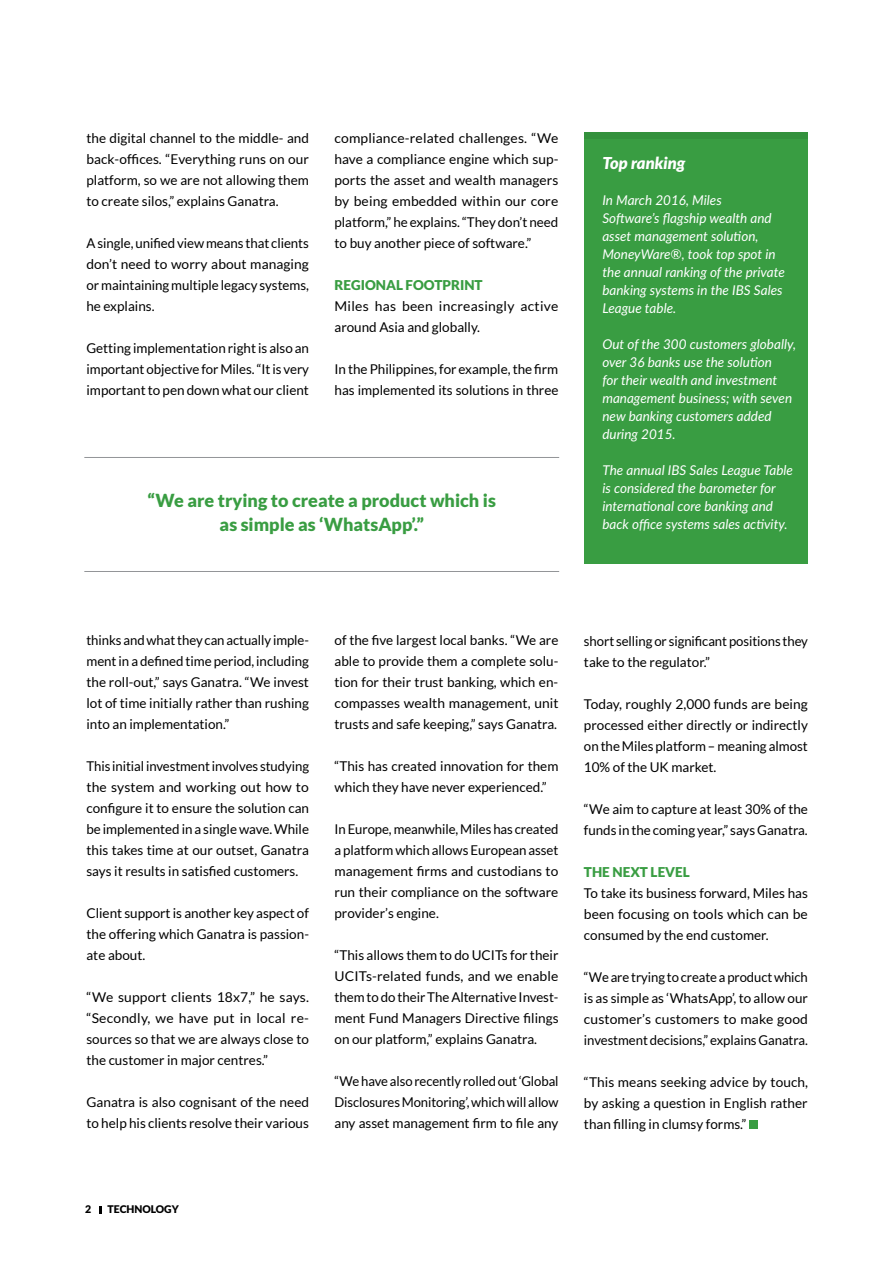
<style>
.page{position:relative;width:893px;height:1263px;background:#fff}
.page>*{position:absolute;margin:0;border:0;box-sizing:border-box;transform-origin:0 0}
.t1{font:900 18px/24px "Lato";color:#399d42;text-align:center}
.t2{font:italic 900 16.5px "Lato";color:#fff}
.t3{font:13.5px/21px "Lato";color:#000;text-align:justify}
.t4{font:italic 13.5px/18px "Lato";color:#fff}
.t5{font:13.5px/21px "Lato";letter-spacing:.02em;color:#000}
.t6{font:900 13.5px "Lato";color:#399d42}
.t7{font:900 10.5px "Lato";color:#000}
</style>
<div class="page">
<svg style="left:99px;top:1206px;width:2px;height:7px"></svg>
<div style="left:584px;top:132px;width:224px;height:431px;background:#399d42"></div>
<div style="left:584px;top:132px;width:224px;height:6px;background:#33913c"></div>
<div style="left:749px;top:1121px;width:9px;height:8px;background:#399d42"></div>
<hr style="left:84px;top:457px;width:475px;height:1px;background:#939598">
<hr style="left:84px;top:571px;width:475px;height:1px;background:#939598">
<p class="t3" style="left:86px;top:127px;width:224px">the digital channel to the middle- and back-offices. “Everything runs on our platform, so we are not allowing them to create silos,” explains Ganatra.</p>
<p class="t3" style="left:86px;top:232px;width:224px">A single, unified view means that clients don’t need to worry about managing or maintaining multiple legacy systems, he explains.</p>
<p class="t3" style="left:86px;top:337px;width:224px">Getting implementation right is also an important objective for Miles. “It is very important to pen down what our client</p>
<p class="t3" style="left:334px;top:127px;width:225px">compliance-related challenges. “We have a compliance engine which sup&shy;ports the asset and wealth managers by being embedded within our core platform,” he explains. “They don’t need to buy another piece of software.”</p>
<p class="t6" style="left:334px;top:277px;width:10px">Region</p>
<p class="t6" style="left:386px;top:277px;width:38px">al foot</p>
<p class="t6" style="left:442px;top:277px;width:26px">print</p>
<p class="t5" style="left:334px;top:295px;width:225px">Miles has been increasingly active around Asia and globally.</p>
<p class="t3" style="left:334px;top:358px;width:225px">In the Philippines, for example, the firm has implemented its solutions in three</p>
<h1 class="t1" style="left:148px;top:488px;width:350px">“We are trying to create a product which is as simple as ‘WhatsApp’.”</h1>
<p class="t2" style="left:602px;top:150px;width:84px">Top ranking</p>
<p class="t4" style="left:602px;top:190px;width:184px">In March 2016, Miles<br>Software’s flagship wealth and asset management solution,<br>MoneyWare®, took top spot in the annual ranking of the private banking systems in the IBS Sales<br>League table.</p>
<p class="t4" style="left:602px;top:334px;width:195px">Out of the 300 customers globally, over 36 banks use the solution<br>for their wealth and investment management business; with seven new banking customers added during 2015.</p>
<p class="t4" style="left:602px;top:460px;width:192px">The annual IBS Sales League Table is considered the barometer for international core banking and back office systems sales activity.</p>
<p class="t3" style="left:86px;top:630px;width:224px">thinks and what they can actually imple&shy;ment in a defined time period, including the roll-out,” says Ganatra. “We invest lot of time initially rather than rushing into an implementation.”</p>
<p class="t3" style="left:86px;top:756px;width:224px">This initial investment involves studying the system and working out how to configure it to ensure the solution can be implemented in a single wave. While this takes time at our outset, Ganatra says it results in satisfied customers.</p>
<p class="t3" style="left:86px;top:903px;width:224px">Client support is another key aspect of the offering which Ganatra is passion&shy;ate about.</p>
<p class="t3" style="left:86px;top:987px;width:224px">“We support clients 18x7,” he says. “Secondly, we have put in local re&shy;sources so that we are always close to the customer in major centres.”</p>
<p class="t3" style="left:86px;top:1092px;width:224px">Ganatra is also cognisant of the need to help his clients resolve their various</p>
<p class="t3" style="left:334px;top:630px;width:225px">of the five largest local banks. “We are able to provide them a complete solu&shy;tion for their trust banking, which en&shy;compasses wealth management, unit trusts and safe keeping,” says Ganatra.</p>
<p class="t3" style="left:334px;top:756px;width:225px">“This has created innovation for them which they have never experienced.”</p>
<p class="t3" style="left:334px;top:819px;width:225px">In Europe, meanwhile, Miles has created a platform which allows European asset management firms and custodians to run their compliance on the software provider’s engine.</p>
<p class="t3" style="left:334px;top:945px;width:226px">“This allows them to do UCITs for their UCITs-related funds, and we enable them to do their The Alternative Invest&shy;ment Fund Managers Directive filings on our platform,” explains Ganatra.</p>
<p class="t3" style="left:334px;top:1071px;width:226px">“We have also recently rolled out ‘Global Disclosures Monitoring’, which will allow any asset management firm to file any</p>
<p class="t3" style="left:584px;top:631px;width:226px">short selling or significant positions they take to the regulator.”</p>
<p class="t3" style="left:584px;top:694px;width:225px">Today, roughly 2,000 funds are being processed either directly or indirectly on the Miles platform – meaning almost 10% of the UK market.</p>
<p class="t3" style="left:584px;top:799px;width:225px">“We aim to capture at least 30% of the funds in the coming year,” says Ganatra.</p>
<p class="t6" style="left:584px;top:864px;width:100px">The nextlevel</p>
<p class="t3" style="left:584px;top:883px;width:225px">To take its business forward, Miles has been focusing on tools which can be consumed by the end customer.</p>
<p class="t3" style="left:584px;top:967px;width:225px">“We are trying to create a product which is as simple as ‘WhatsApp’, to allow our customer’s customers to make good investment decisions,” explains Ganatra.</p>
<p class="t3" style="left:584px;top:1072px;width:226px">“This means seeking advice by touch, by asking a question in English rather than filling in clumsy forms.”</p>
<p class="t7" style="left:85px;top:1203px;width:8px">2</p>
<p class="t7" style="left:107px;top:1203px;width:73px">TECHNOLOGY</p>
</div>
